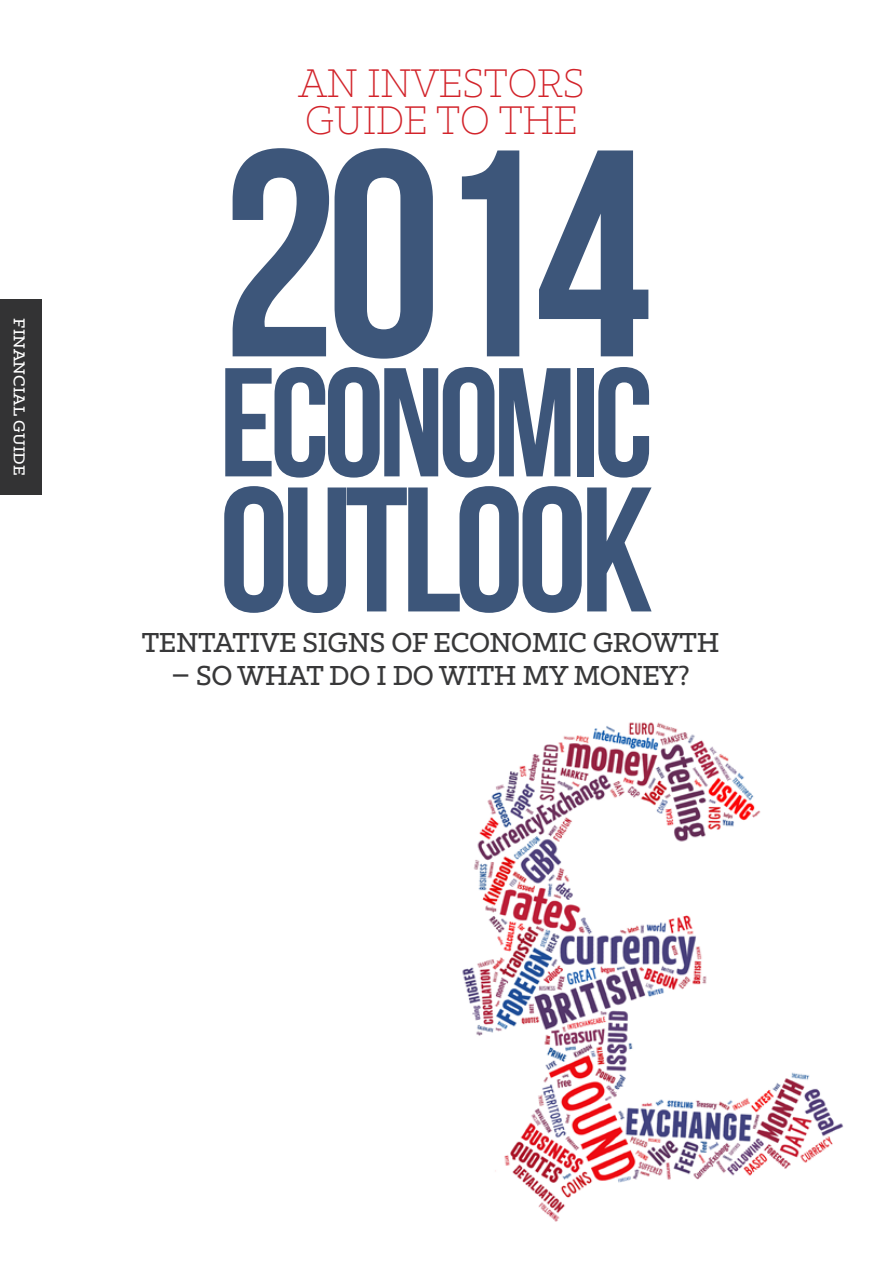
<style>
.page{position:relative;width:893px;height:1263px;background:#fff}
.page>*{position:absolute;margin:0;border:0;box-sizing:border-box;transform-origin:0 0}
.t1{font:294px "Bebas Neue";color:#3d567a}
.t2{font:177px "Bebas Neue";letter-spacing:-.04em;color:#3d567a}
.t3{font:154.5px "Bebas Neue";letter-spacing:-.04em;color:#3d567a}
.t4{font:300 45.3px/36.6px "Klinic Slab";color:#d2232a;scale:.93 1}
.t5{font:500 31.2px "Klinic Slab";letter-spacing:-.01em;color:#383839;scale:.96 1}
.t6{font:500 18px "Klinic Slab";color:#fff}
</style>
<div class="page">
<img style="left:462px;top:722px;width:382px;height:500px">
<div style="left:0;top:300px;width:42px;height:195px;background:#333334"></div>
<p class="t6" style="left:31px;top:318px;width:157px;rotate:90deg">FINANCIAL GUIDE</p>
<h3 class="t4" style="left:298px;top:64px;width:309px">AN INVESTORS<br>GUIDE TO THE</h3>
<h1 class="t1" style="left:221px;top:93px;width:432px">2014</h1>
<h3 class="t3" style="left:219px;top:338px;width:436px">ECONOMIC</h3>
<h2 class="t2" style="left:219px;top:453px;width:436px">OUTLOOK</h2>
<p class="t5" style="left:142px;top:622px;width:603px">TENTATIVE SIGNS OF ECONOMIC GROWTH</p>
<p class="t5" style="left:172px;top:655px;width:541px">– SO WHAT DO I DO WITH MY MONEY?</p>
</div>
